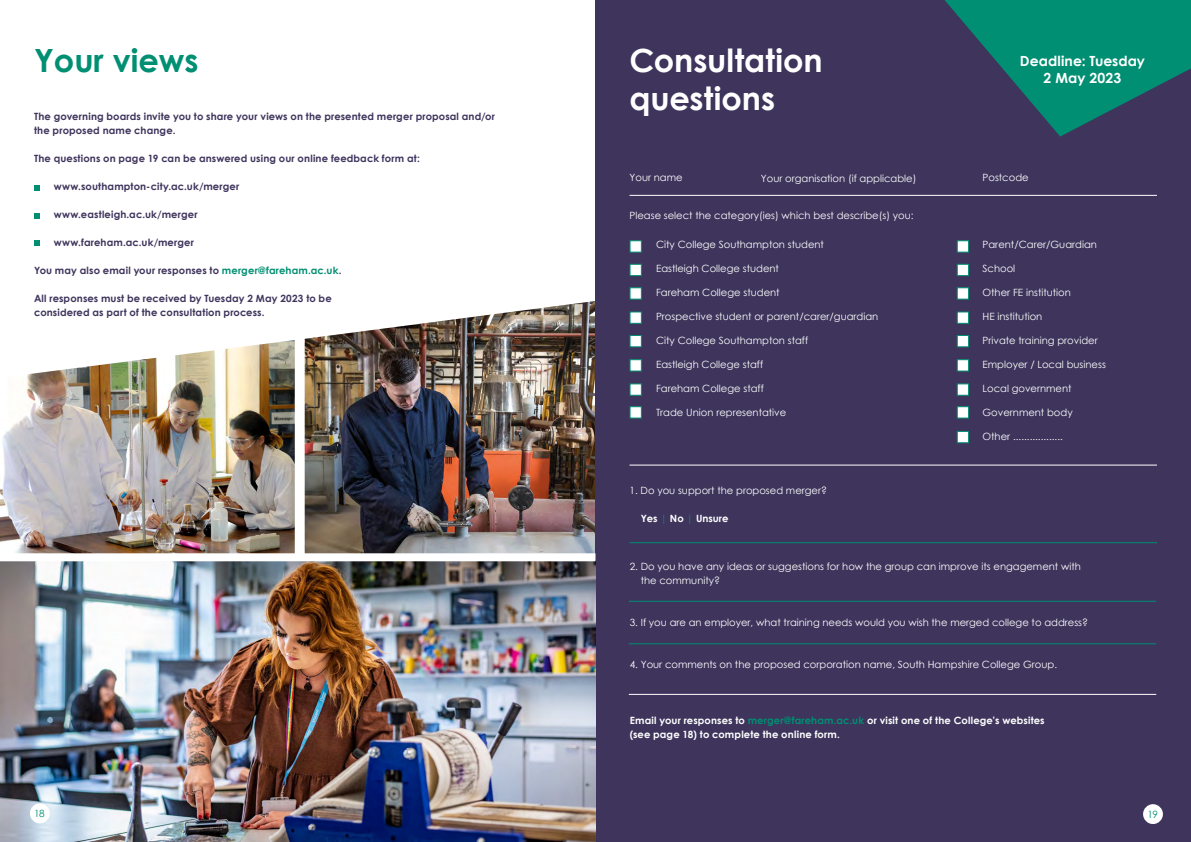
<style>
.page{position:relative;width:1191px;height:842px;background:#fff}
.page>*{position:absolute;margin:0;border:0;box-sizing:border-box;transform-origin:0 0}
.t1{font:700 32px/38.4px "Century Gothic";color:#fff}
.t2{font:700 32px "Century Gothic";color:#008f72}
.t3{font:700 14px/16.8px "Century Gothic";letter-spacing:.005em;color:#fff;text-align:center}
.t4{font:10px/14px "Century Gothic";color:#fff}
.t5{font:700 10px/14px "Century Gothic";letter-spacing:.01em;color:#3e345c}
.t6{font:700 10px/14px "Century Gothic";letter-spacing:.01em;color:#fff}
.t7{font:10px "Century Gothic";color:#008f72}
.s1{color:#008f72}
.s2{font-weight:400;color:#008f72}
</style>
<div class="page">
<img style="left:305px;top:353px;width:290px;height:200px">
<img style="left:0;top:353px;width:295px;height:200px">
<svg style="left:34px;top:190px;width:561px;height:163px"></svg>
<div style="left:595px;top:0;width:596px;height:842px;background:#3e345c"></div>
<svg style="left:944px;top:0;width:247px;height:137px"></svg>
<div style="left:629px;top:240px;width:13px;height:13px;background:#fff;border:1px solid #008f72"></div>
<div style="left:629px;top:335px;width:13px;height:12px;background:#fff;border:1px solid #008f72"></div>
<div style="left:629px;top:287px;width:13px;height:13px;background:#fff;border:1px solid #008f72"></div>
<div style="left:629px;top:383px;width:13px;height:13px;background:#fff;border:1px solid #008f72"></div>
<div style="left:629px;top:264px;width:13px;height:12px;background:#fff;border:1px solid #008f72"></div>
<div style="left:629px;top:359px;width:13px;height:13px;background:#fff;border:1px solid #008f72"></div>
<div style="left:629px;top:311px;width:13px;height:13px;background:#fff;border:1px solid #008f72"></div>
<div style="left:629px;top:406px;width:13px;height:13px;background:#fff;border:1px solid #008f72"></div>
<hr style="left:629px;top:195px;width:528px;height:1px;background:#fff">
<div style="left:956px;top:240px;width:13px;height:13px;background:#fff;border:1px solid #008f72"></div>
<div style="left:956px;top:335px;width:13px;height:12px;background:#fff;border:1px solid #008f72"></div>
<div style="left:956px;top:287px;width:13px;height:13px;background:#fff;border:1px solid #008f72"></div>
<div style="left:956px;top:383px;width:13px;height:13px;background:#fff;border:1px solid #008f72"></div>
<div style="left:956px;top:264px;width:13px;height:12px;background:#fff;border:1px solid #008f72"></div>
<div style="left:956px;top:359px;width:13px;height:13px;background:#fff;border:1px solid #008f72"></div>
<div style="left:956px;top:311px;width:13px;height:13px;background:#fff;border:1px solid #008f72"></div>
<div style="left:956px;top:406px;width:13px;height:13px;background:#fff;border:1px solid #008f72"></div>
<div style="left:956px;top:431px;width:13px;height:12px;background:#fff;border:1px solid #008f72"></div>
<hr style="left:629px;top:465px;width:528px;height:1px;background:#fff">
<hr style="left:629px;top:542px;width:528px;height:1px;background:#008f72">
<hr style="left:629px;top:601px;width:527px;height:1px;background:#008f72">
<svg style="left:34px;top:185px;width:6px;height:5px"></svg>
<svg style="left:34px;top:213px;width:6px;height:5px"></svg>
<svg style="left:34px;top:241px;width:6px;height:5px"></svg>
<img style="left:0;top:561px;width:595px;height:281px">
<div style="left:1143px;top:804px;width:19px;height:20px;background:#fff;border-radius:50%"></div>
<div style="left:297px;top:322px;width:8px;height:238px;background:#fff"></div>
<div style="left:30px;top:803px;width:20px;height:20px;background:#fff;border-radius:50%"></div>
<hr style="left:629px;top:643px;width:527px;height:1px;background:#008f72">
<hr style="left:629px;top:694px;width:527px;height:1px;background:#fff">
<h1 class="t2" style="left:34px;top:36px;width:166px">Your views</h1>
<p class="t5" style="left:34px;top:109px;width:462px">The governing boards invite you to share your views on the presented merger proposal and/or the proposed name change.</p>
<p class="t5" style="left:34px;top:151px;width:387px">The questions on page 19 can be answered using our online feedback form at:</p>
<p class="t5" style="left:54px;top:179px;width:187px">www.southampton-city.ac.uk/merger</p>
<p class="t5" style="left:54px;top:207px;width:145px">www.eastleigh.ac.uk/merger</p>
<p class="t5" style="left:54px;top:235px;width:142px">www.fareham.ac.uk/merger</p>
<p class="t5" style="left:34px;top:263px;width:309px">You may also email your responses to <span class="s1">merger@fareham.ac.uk</span>.</p>
<p class="t5" style="left:34px;top:291px;width:299px">All responses must be received by Tuesday 2 May 2023 to be considered as part of the consultation process.</p>
<h1 class="t1" style="left:629px;top:40px;width:195px">Consultation questions</h1>
<p class="t4" style="left:629px;top:170px;width:55px">Your name</p>
<p class="t4" style="left:761px;top:171px;width:157px">Your organisation (if applicable)</p>
<p class="t4" style="left:629px;top:208px;width:285px">Please select the category(ies) which best describe(s) you:</p>
<p class="t4" style="left:656px;top:238px;width:169px">City College Southampton student</p>
<p class="t4" style="left:656px;top:262px;width:124px">Eastleigh College student</p>
<p class="t4" style="left:656px;top:286px;width:125px">Fareham College student</p>
<p class="t4" style="left:656px;top:310px;width:224px">Prospective student or parent/carer/guardian</p>
<p class="t4" style="left:656px;top:334px;width:154px">City College Southampton staff</p>
<p class="t4" style="left:656px;top:358px;width:109px">Eastleigh College staff</p>
<p class="t4" style="left:656px;top:382px;width:109px">Fareham College staff</p>
<p class="t4" style="left:656px;top:406px;width:132px">Trade Union representative</p>
<p class="t4" style="left:629px;top:484px;width:199px">1. Do you support the proposed merger?</p>
<p class="t6" style="left:640px;top:511px;width:89px">Yes <span class="s2">|</span> No <span class="s2">|</span> Unsure</p>
<h2 class="t3" style="left:1020px;top:52px;width:127px">Deadline: Tuesday<br>2 May 2023</h2>
<p class="t4" style="left:982px;top:170px;width:48px">Postcode</p>
<p class="t4" style="left:982px;top:237px;width:116px">Parent/Carer/Guardian</p>
<p class="t4" style="left:982px;top:261px;width:34px">School</p>
<p class="t4" style="left:982px;top:285px;width:90px">Other FE institution</p>
<p class="t4" style="left:982px;top:309px;width:61px">HE institution</p>
<p class="t4" style="left:982px;top:333px;width:117px">Private training provider</p>
<p class="t4" style="left:982px;top:357px;width:125px">Employer / Local business</p>
<p class="t4" style="left:982px;top:381px;width:91px">Local government</p>
<p class="t4" style="left:982px;top:405px;width:92px">Government body</p>
<p class="t4" style="left:982px;top:429px;width:82px">Other ..................</p>
<p class="t4" style="left:641px;top:559px;width:442px;text-indent:-11px">2. Do you have any ideas or suggestions for how the group can improve its engagement with the community?</p>
<p class="t4" style="left:629px;top:615px;width:460px">3. If you are an employer, what training needs would you wish the merged college to address?</p>
<p class="t4" style="left:629px;top:657px;width:429px">4. Your comments on the proposed corporation name, South Hampshire College Group.</p>
<p class="t6" style="left:629px;top:712px;width:416px">Email your responses to <span class="s1">merger@fareham.ac.uk</span> or visit one of the College’s websites (see page 18) to complete the online form.</p>
<p class="t7" style="left:34px;top:806px;width:12px">18</p>
<p class="t7" style="left:1147px;top:807px;width:12px">19</p>
</div>
